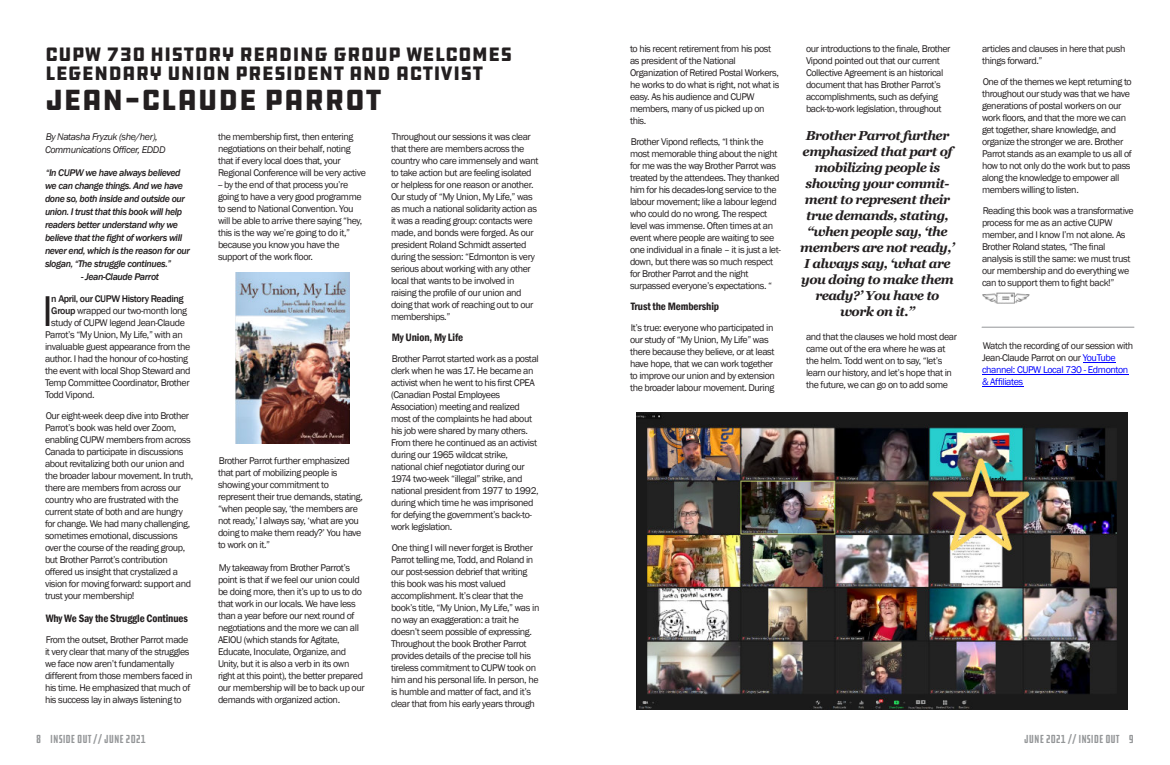
<style>
.page{position:relative;width:1170px;height:765px;background:#fff}
.page>*{position:absolute;margin:0;border:0;box-sizing:border-box;transform-origin:0 0}
.t1{font:44.3px "Franklin Gothic";color:#231f20}
.t2{font:30px "DDC Hardware";color:#231f20}
.t3{font:20px/19px "DDC Hardware";color:#231f20}
.t4{font:italic 700 13px/16px "Georgia";letter-spacing:-.04em;color:#231f20;text-align:center}
.t5{font:extra-condensed 12px "DDC Hardware";color:#949698}
.t6{font:600 condensed 11px "Franklin Gothic";letter-spacing:-.01em;color:#231f20}
.t7{font:10px/12px "Franklin Gothic";letter-spacing:-.04em;color:#231f20}
.t8{font:italic 500 10px/13px "Franklin Gothic";letter-spacing:-.04em;color:#231f20}
.t9{font:italic 10px/13px "Franklin Gothic";letter-spacing:-.04em;color:#231f20}
.t10{font:500 10px "Franklin Gothic";letter-spacing:-.04em;color:#231f20}
.s1{font-weight:500}
.s2{color:#00f}
</style>
<div class="page">
<hr style="left:1083px;top:362px;width:33px;height:1px;background:#00f">
<hr style="left:982px;top:374px;width:146px;height:1px;background:#00f">
<hr style="left:982px;top:386px;width:41px;height:1px;background:#00f">
<hr style="left:982px;top:327px;width:152px;height:1px;background:#939598">
<img style="left:982px;top:292px;width:48px;height:12px">
<img style="left:235px;top:272px;width:115px;height:171px">
<img style="left:636px;top:412px;width:492px;height:298px">
<h3 class="t3" style="left:45px;top:45px;width:469px">CUPW 730 HISTORY READING GROUP WELCOMES<br>LEGENDARY UNION PRESIDENT AND ACTIVIST</h3>
<h2 class="t2" style="left:45px;top:86px;width:338px">JEAN-CLAUDE PARROT</h2>
<p class="t9" style="left:45px;top:131px;width:122px">By Natasha Fryzuk (she/her),<br>Communications Officer, EDDD</p>
<p class="t8" style="left:45px;top:167px;width:146px">“In CUPW we have always believed we can change things. And we have done so, both inside and outside our union. I trust that this book will help readers better understand why we believe that the fight of workers will never end, which is the reason for our slogan, “The struggle continues.”</p>
<p class="t8" style="left:81px;top:271px;width:80px">- Jean-Claude Parrot</p>
<h1 class="t1" style="left:42px;top:295px;width:13px">I</h1>
<p class="t10" style="left:51px;top:295px;width:134px">n April, our CUPW History Reading</p>
<p class="t7" style="left:51px;top:305px;width:137px"><span class="s1">Group</span> wrapped our two-month long</p>
<p class="t7" style="left:51px;top:317px;width:135px">study of CUPW legend Jean-Claude</p>
<p class="t7" style="left:45px;top:329px;width:139px">Parrot’s “My Union, My Life,” with an</p>
<p class="t7" style="left:45px;top:341px;width:147px">invaluable guest appearance from the</p>
<p class="t7" style="left:45px;top:353px;width:144px">author. I had the honour of co-hosting</p>
<p class="t7" style="left:45px;top:365px;width:147px">the event with local Shop Steward and</p>
<p class="t7" style="left:45px;top:377px;width:146px">Temp Committee Coordinator, Brother</p>
<p class="t7" style="left:45px;top:389px;width:51px">Todd Vipond.</p>
<p class="t7" style="left:45px;top:410px;width:150px">Our eight-week deep dive into Brother Parrot’s book was held over Zoom, enabling CUPW members from across Canada to participate in discussions about revitalizing both our union and the broader labour movement. In truth, there are members from across our country who are frustrated with the current state of both and are hungry for change. We had many challenging, sometimes emotional, discussions over the course of the reading group, but Brother Parrot’s contribution offered us insight that crystalized a vision for moving forward: support and trust your membership!</p>
<p class="t6" style="left:46px;top:614px;width:144px">Why We Say the Struggle Continues</p>
<p class="t7" style="left:45px;top:634px;width:149px">From the outset, Brother Parrot made it very clear that many of the struggles we face now aren’t fundamentally different from those members faced in his time. He emphasized that much of his success lay in always listening to</p>
<p class="t7" style="left:218px;top:131px;width:149px">the membership first, then entering negotiations on their behalf, noting that if every local does that, your Regional Conference will be very active -- by the end of that process you’re going to have a very good programme to send to National Convention. You will be able to arrive there saying “hey, this is the way we’re going to do it,” because you know you have the support of the work floor.</p>
<p class="t7" style="left:218px;top:455px;width:146px">Brother Parrot further emphasized that part of mobilizing people is showing your commitment to represent their true demands, stating, “when people say, ‘the members are not ready,’ I always say, ‘what are you doing to make them ready?’ You have to work on it.”</p>
<p class="t7" style="left:218px;top:562px;width:148px">My takeaway from Brother Parrot’s point is that if we feel our union could be doing more, then it’s up to us to do that work in our locals. We have less than a year before our next round of negotiations and the more we can all AEIOU (which stands for Agitate, Educate, Inoculate, Organize, and Unity, but it is also a verb in its own right at this point), the better prepared our membership will be to back up our demands with organized action.</p>
<p class="t7" style="left:391px;top:131px;width:149px">Throughout our sessions it was clear that there are members across the country who care immensely and want to take action but are feeling isolated or helpless for one reason or another.<br>Our study of “My Union, My Life,” was as much a national solidarity action as it was a reading group: contacts were made, and bonds were forged. As our president Roland Schmidt asserted during the session: “Edmonton is very serious about working with any other local that wants to be involved in raising the profile of our union and doing that work of reaching out to our memberships.”</p>
<p class="t6" style="left:392px;top:333px;width:73px">My Union, My Life</p>
<p class="t7" style="left:391px;top:353px;width:149px">Brother Parrot started work as a postal clerk when he was 17. He became an activist when he went to his first CPEA (Canadian Postal Employees Association) meeting and realized most of the complaints he had about his job were shared by many others.<br>From there he continued as an activist during our 1965 wildcat strike, national chief negotiator during our 1974 two-week “illegal” strike, and national president from 1977 to 1992, during which time he was imprisoned for defying the government’s back-to&shy;work legislation.</p>
<p class="t7" style="left:391px;top:542px;width:150px">One thing I will never forget is Brother Parrot telling me, Todd, and Roland in our post-session debrief that writing this book was his most valued accomplishment. It’s clear that the book’s title, “My Union, My Life,” was in no way an exaggeration: a trait he doesn’t seem possible of expressing.<br>Throughout the book Brother Parrot provides details of the precise toll his tireless commitment to CUPW took on him and his personal life. In person, he is humble and matter of fact, and it’s clear that from his early years through</p>
<p class="t7" style="left:630px;top:43px;width:151px">to his recent retirement from his post as president of the National<br>Organization of Retired Postal Workers, he works to do what is right, not what is easy. As his audience and CUPW members, many of us picked up on this.</p>
<p class="t7" style="left:630px;top:136px;width:152px">Brother Vipond reflects, “I think the most memorable thing about the night for me was the way Brother Parrot was treated by the attendees. They thanked him for his decades-long service to the labour movement; like a labour legend who could do no wrong. The respect level was immense. Often times at an event where people are waiting to see one individual in a finale – it is just a let&shy;down, but there was so much respect for Brother Parrot and the night surpassed everyone’s expectations. “</p>
<p class="t6" style="left:631px;top:302px;width:90px">Trust the Membership</p>
<p class="t7" style="left:630px;top:322px;width:147px">It’s true: everyone who participated in our study of “My Union, My Life” was there because they believe, or at least have hope, that we can work together to improve our union and by extension the broader labour movement. During</p>
<p class="t7" style="left:806px;top:43px;width:146px">our introductions to the finale, Brother Vipond pointed out that our current Collective Agreement is an historical document that has Brother Parrot’s accomplishments, such as defying back-to-work legislation, throughout</p>
<p class="t4" style="left:800px;top:128px;width:156px">Brother Parrot further emphasized that part of mobilizing people is showing your commit&shy;ment to represent their true demands, stating, “when people say, ‘the members are not ready,’<br>I always say, ‘what are you doing to make them ready?’ You have to work on it.”</p>
<p class="t7" style="left:806px;top:331px;width:153px">and that the clauses we hold most dear came out of the era where he was at the helm. Todd went on to say, “let’s learn our history, and let’s hope that in the future, we can go on to add some</p>
<p class="t7" style="left:982px;top:43px;width:145px">articles and clauses in here that push things forward.”</p>
<p class="t7" style="left:982px;top:76px;width:151px">One of the themes we kept returning to throughout our study was that we have generations of postal workers on our work floors, and that the more we can get together, share knowledge, and organize the stronger we are. Brother Parrot stands as an example to us all of how to not only do the work but to pass along the knowledge to empower all members willing to listen.</p>
<p class="t7" style="left:982px;top:205px;width:153px">Reading this book was a transformative process for me as an active CUPW member, and I know I’m not alone. As Brother Roland states, “The final analysis is still the same: we must trust our membership and do everything we can to support them to fight back!”</p>
<p class="t7" style="left:982px;top:340px;width:153px">Watch the recording of our session with<br>Jean-Claude Parrot on our <span class="s2">YouTube channel: CUPW Local 730 - Edmonton &amp; Affiliates</span></p>
<p class="t5" style="left:36px;top:733px;width:111px">8 INSIDE OUT // JUNE 2021</p>
<p class="t5" style="left:1024px;top:733px;width:111px">JUNE 2021 // INSIDE OUT 9</p>
</div>
